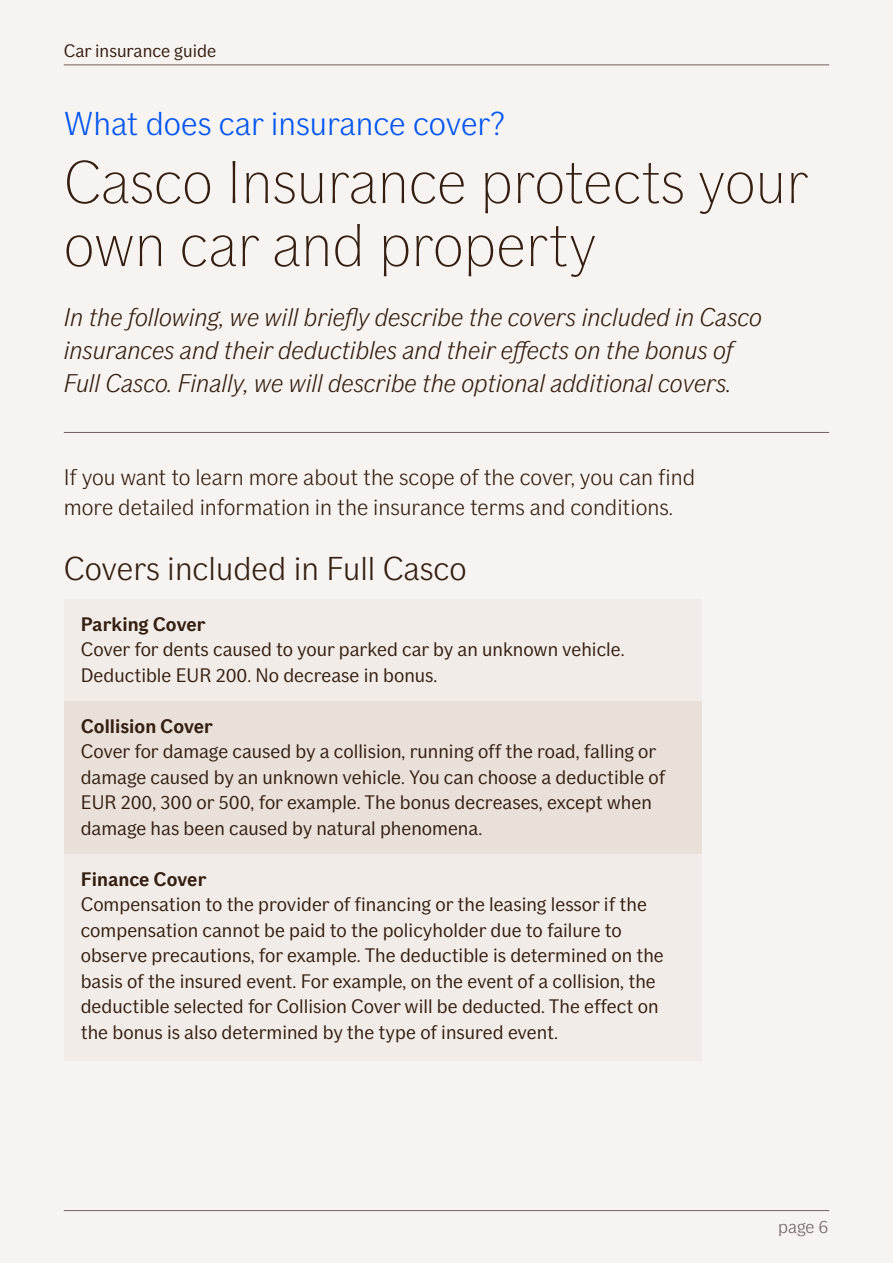
<style>
.page{position:relative;width:893px;height:1263px;background:#f6f3f0}
.page>*{position:absolute;margin:0;border:0;box-sizing:border-box;transform-origin:0 0}
.t1{font:100 60px/63px "If Sans";color:#331e11}
.t2{font:300 33px "If Sans";color:#0054f0}
.t3{font:300 33px "If Sans";color:#331e11}
.t4{font:italic 300 25.5px/33px "If Sans";color:#331e11}
.t5{font:300 22.5px/30px "If Sans";color:#331e11}
.t6{font:19.5px/25.5px "If Sans";color:#331e11}
.t7{font:700 19.5px "If Sans";color:#331e11}
.t8{font:18px "If Sans";color:#331e11}
.t9{font:300 18px "If Sans";color:#6e625e}
</style>
<div class="page">
<hr style="left:64px;top:64px;width:765px;height:1px;background:#6e625e">
<hr style="left:64px;top:1210px;width:765px;height:1px;background:#6e625e">
<hr style="left:64px;top:432px;width:765px;height:1px;background:#6e625e">
<div style="left:64px;top:599px;width:638px;height:104px;background:#f1ece8"></div>
<div style="left:64px;top:701px;width:638px;height:155px;background:#e8e0d9"></div>
<div style="left:64px;top:854px;width:638px;height:206px;background:#f1ece8"></div>
<p class="t8" style="left:64px;top:40px;width:154px">Car insurance guide</p>
<h2 class="t2" style="left:64px;top:105px;width:443px">What does car insurance cover?</h2>
<h1 class="t1" style="left:64px;top:151px;width:746px">Casco Insurance protects your own car and property</h1>
<h3 class="t4" style="left:64px;top:301px;width:700px">In the following, we will briefly describe the covers included in Casco insurances and their deductibles and their effects on the bonus of<br>Full Casco. Finally, we will describe the optional additional covers.</h3>
<p class="t5" style="left:64px;top:462px;width:633px">If you want to learn more about the scope of the cover, you can find more detailed information in the insurance terms and conditions.</p>
<h2 class="t3" style="left:64px;top:549px;width:404px">Covers included in Full Casco</h2>
<p class="t7" style="left:81px;top:612px;width:126px">Parking Cover</p>
<p class="t6" style="left:81px;top:637px;width:545px">Cover for dents caused to your parked car by an unknown vehicle.<br>Deductible EUR 200. No decrease in bonus.</p>
<p class="t7" style="left:81px;top:714px;width:134px">Collision Cover</p>
<p class="t6" style="left:81px;top:739px;width:586px">Cover for damage caused by a collision, running off the road, falling or damage caused by an unknown vehicle. You can choose a deductible of EUR 200, 300 or 500, for example. The bonus decreases, except when damage has been caused by natural phenomena.</p>
<p class="t7" style="left:81px;top:867px;width:127px">Finance Cover</p>
<p class="t6" style="left:81px;top:892px;width:585px">Compensation to the provider of financing or the leasing lessor if the compensation cannot be paid to the policyholder due to failure to observe precautions, for example. The deductible is determined on the basis of the insured event. For example, on the event of a collision, the deductible selected for Collision Cover will be deducted. The effect on the bonus is also determined by the type of insured event.</p>
<p class="t9" style="left:778px;top:1217px;width:52px">page 6</p>
</div>
